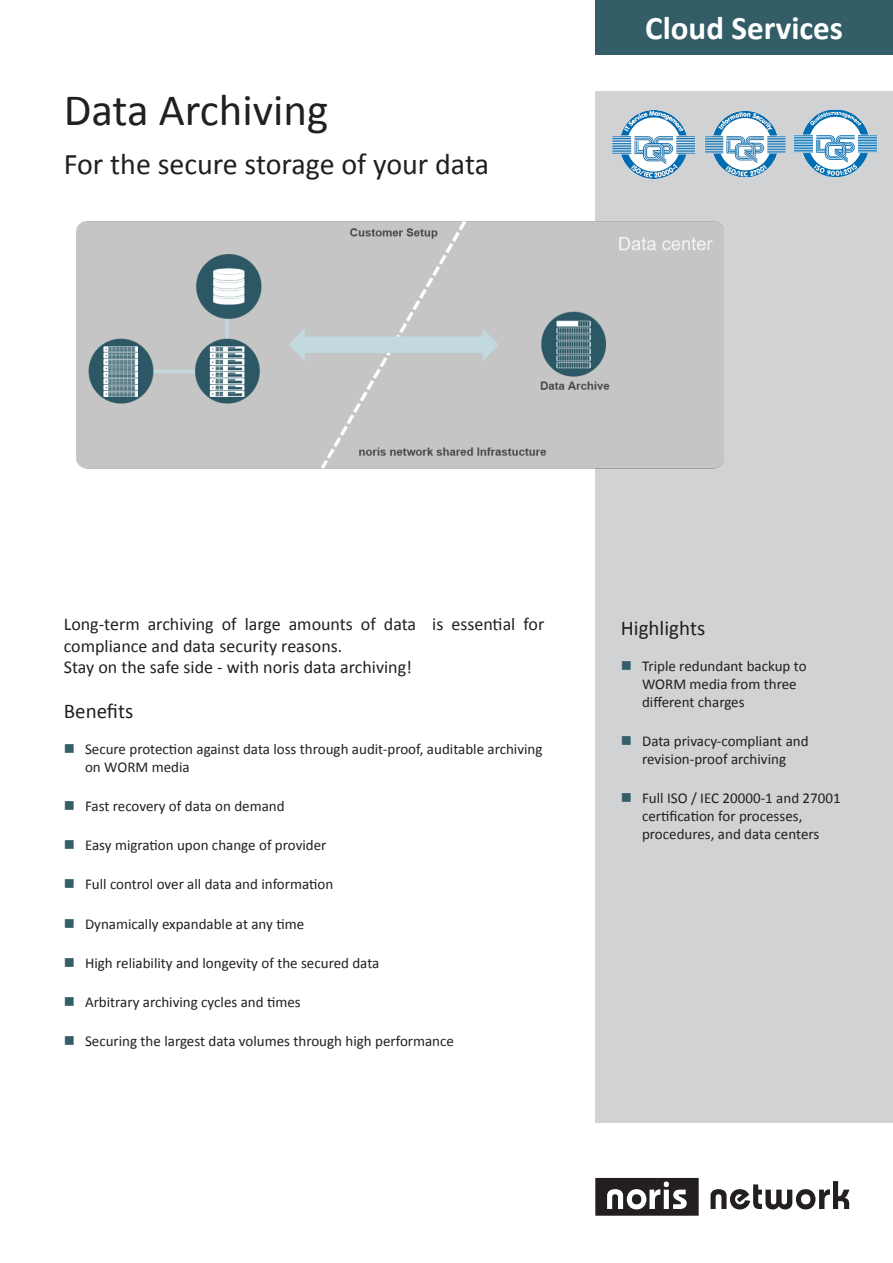
<style>
.page{position:relative;width:893px;height:1263px;background:#fff}
.page>*{position:absolute;margin:0;border:0;box-sizing:border-box;transform-origin:0 0}
.t1{font:45px "Calibri";color:#231f20}
.t2{font:700 33px "Calibri";color:#fff}
.t3{font:30px "Calibri";color:#231f20}
.t4{font:21px "Calibri";color:#231f20}
.t5{font:18px/21.6px "Calibri";color:#231f20}
.t6{font:15px/18px "Calibri";color:#231f20}
</style>
<div class="page">
<div style="left:595px;top:92px;width:298px;height:1031px;background:#d1d2d4"></div>
<div style="left:595px;top:0;width:298px;height:54px;background:#335d67"></div>
<img style="left:77px;top:220px;width:646px;height:249px">
<svg style="left:710px;top:1181px;width:139px;height:28px"></svg>
<svg style="left:595px;top:1178px;width:104px;height:38px"></svg>
<img style="left:795px;top:109px;width:81px;height:68px">
<img style="left:705px;top:111px;width:81px;height:67px">
<img style="left:612px;top:110px;width:83px;height:68px">
<p class="t1" style="left:64px;top:79px;width:266px">Data Archiving</p>
<p class="t3" style="left:64px;top:143px;width:427px">For the secure storage of your data</p>
<p class="t2" style="left:645px;top:5px;width:199px">Cloud Services</p>
<p class="t5" style="left:64px;top:613px;width:482px">Long-term archiving of large amounts of data is essential for compliance and data security reasons.</p>
<p class="t5" style="left:64px;top:656px;width:350px">Stay on the safe side - with noris data archiving!</p>
<p class="t4" style="left:64px;top:696px;width:71px">Benefits</p>
<p class="t6" style="left:85px;top:739px;width:459px">Secure protection against data loss through audit-proof, auditable archiving on WORM media</p>
<p class="t6" style="left:85px;top:796px;width:201px">Fast recovery of data on demand</p>
<p class="t6" style="left:85px;top:836px;width:243px">Easy migration upon change of provider</p>
<p class="t6" style="left:85px;top:875px;width:250px">Full control over all data and information</p>
<p class="t6" style="left:85px;top:914px;width:221px">Dynamically expandable at any time</p>
<p class="t6" style="left:85px;top:953px;width:296px">High reliability and longevity of the secured data</p>
<p class="t6" style="left:85px;top:993px;width:217px">Arbitrary archiving cycles and times</p>
<p class="t6" style="left:85px;top:1032px;width:370px">Securing the largest data volumes through high performance</p>
<p class="t4" style="left:621px;top:613px;width:86px">Highlights</p>
<p class="t6" style="left:642px;top:656px;width:166px">Triple redundant backup to<br>WORM media from three different charges</p>
<p class="t6" style="left:642px;top:731px;width:168px">Data privacy-compliant and revision-proof archiving</p>
<p class="t6" style="left:642px;top:789px;width:200px">Full ISO / IEC 20000-1 and 27001 certification for processes, procedures, and data centers</p>
</div>
